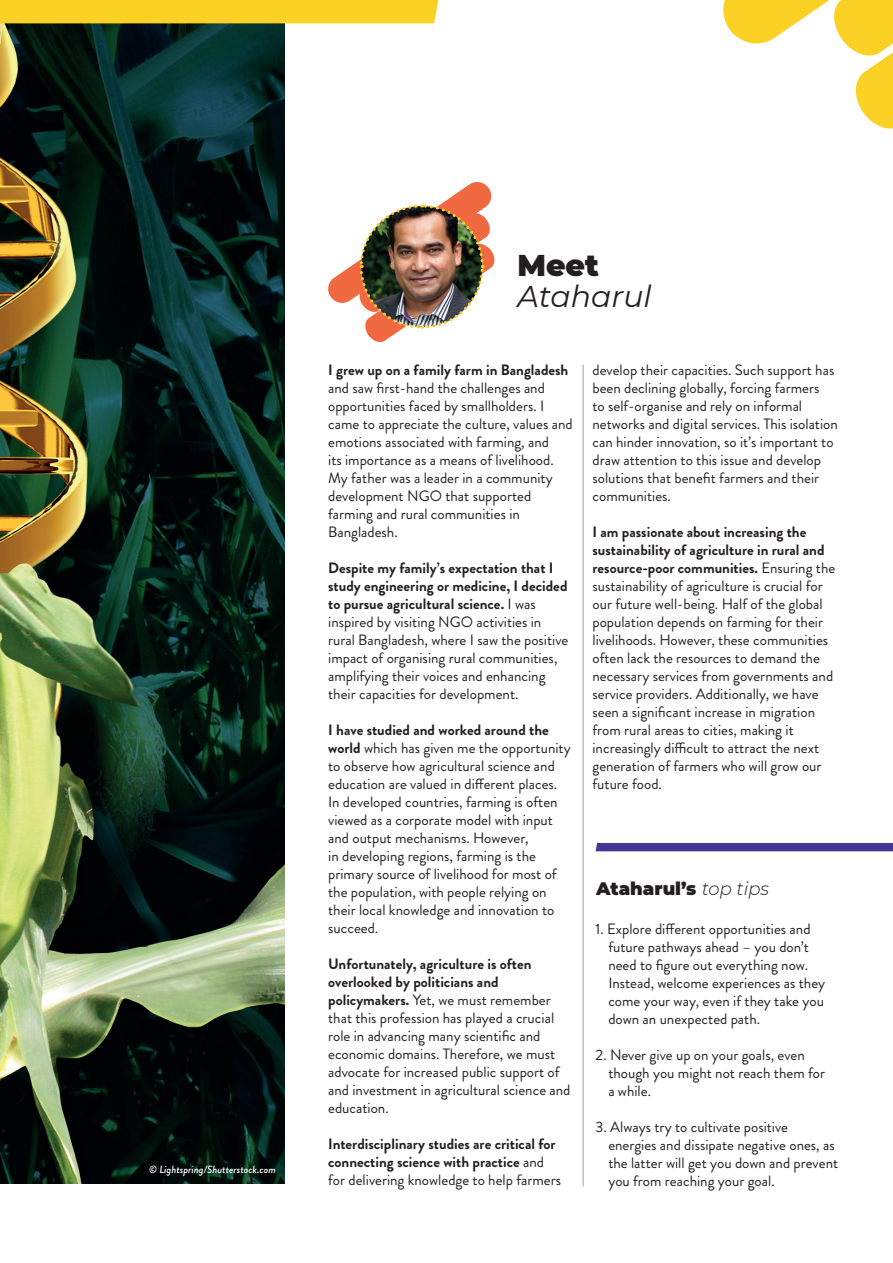
<style>
.page{position:relative;width:893px;height:1263px;background:#fff}
.page>*{position:absolute;margin:0;border:0;box-sizing:border-box;transform-origin:0 0}
.t1{font:italic 30px "Montserrat";color:#231f20}
.t2{font:900 30px "Montserrat";color:#231f20}
.t3{font:900 18px "Montserrat";color:#231f20}
.t4{font:15px/18px "Brandon Grotesque";color:#231f20}
.t5{font:700 15px/18px "Brandon Grotesque";color:#231f20}
.t6{font:italic 500 10.5px "Brandon Grotesque";color:#fff}
.s1{font-weight:700}
.s2{font-weight:400}
.s3{font-weight:300;font-style:italic}
</style>
<div class="page">
<img style="left:0;top:23px;width:285px;height:1161px">
<div style="left:0;top:0;width:438px;height:23px;background:#fcd125"></div>
<svg style="left:723px;top:0;width:170px;height:129px"></svg>
<svg style="left:595px;top:843px;width:298px;height:9px;background:#54449d"></svg>
<img style="left:328px;top:182px;width:167px;height:160px">
<hr style="left:583px;top:365px;width:1px;height:821px;background:#a0a1a5">
<p class="t6" style="left:149px;top:1162px;width:128px">© Lightspring/Shutterstock.com</p>
<p class="t2" style="left:517px;top:242px;width:83px">Meet</p>
<p class="t1" style="left:517px;top:276px;width:136px">Ataharul</p>
<p class="t4" style="left:328px;top:361px;width:246px"><span class="s1">I grew up on a family farm in Bangladesh </span>and saw first-hand the challenges and opportunities faced by smallholders. I came to appreciate the culture, values and emotions associated with farming, and<br>its importance as a means of livelihood.<br>My father was a leader in a community development NGO that supported farming and rural communities in Bangladesh.</p>
<p class="t4" style="left:328px;top:559px;width:242px"><span class="s1">Despite my family’s expectation that I study engineering or medicine, I decided to pursue agricultural science.</span> I was inspired by visiting NGO activities in rural Bangladesh, where I saw the positive impact of organising rural communities, amplifying their voices and enhancing their capacities for development.</p>
<p class="t4" style="left:328px;top:721px;width:244px"><span class="s1">I have studied and worked around the world</span> which has given me the opportunity to observe how agricultural science and education are valued in different places.<br>In developed countries, farming is often viewed as a corporate model with input and output mechanisms. However,<br>in developing regions, farming is the primary source of livelihood for most of the population, with people relying on their local knowledge and innovation to succeed.</p>
<p class="t4" style="left:328px;top:955px;width:244px"><span class="s1">Unfortunately, agriculture is often overlooked by politicians and policymakers.</span> Yet, we must remember that this profession has played a crucial role in advancing many scientific and economic domains. Therefore, we must advocate for increased public support of and investment in agricultural science and education.</p>
<p class="t5" style="left:328px;top:1135px;width:234px">Interdisciplinary studies are critical for connecting science with practice <span class="s2">and for delivering knowledge to help farmers</span></p>
<p class="t4" style="left:592px;top:361px;width:247px">develop their capacities. Such support has been declining globally, forcing farmers<br>to self-organise and rely on informal networks and digital services. This isolation can hinder innovation, so it’s important to draw attention to this issue and develop solutions that benefit farmers and their communities.</p>
<p class="t4" style="left:592px;top:523px;width:244px"><span class="s1">I am passionate about increasing the sustainability of agriculture in rural and resource-poor communities.</span> Ensuring the sustainability of agriculture is crucial for our future well-being. Half of the global population depends on farming for their livelihoods. However, these communities often lack the resources to demand the necessary services from governments and service providers. Additionally, we have seen a significant increase in migration from rural areas to cities, making it increasingly difficult to attract the next generation of farmers who will grow our future food.</p>
<p class="t3" style="left:596px;top:875px;width:175px">Ataharul’s <span class="s3">top tips</span></p>
<p class="t4" style="left:596px;top:920px;width:216px">1. Explore different opportunities and</p>
<p class="t4" style="left:608px;top:938px;width:218px">future pathways ahead – you don’t need to figure out everything now.<br>Instead, welcome experiences as they come your way, even if they take you down an unexpected path.</p>
<p class="t4" style="left:596px;top:1046px;width:211px">2. Never give up on your goals, even</p>
<p class="t4" style="left:608px;top:1064px;width:218px">though you might not reach them for a while.</p>
<p class="t4" style="left:596px;top:1118px;width:194px">3. Always try to cultivate positive</p>
<p class="t4" style="left:608px;top:1136px;width:231px">energies and dissipate negative ones, as the latter will get you down and prevent you from reaching your goal.</p>
</div>
